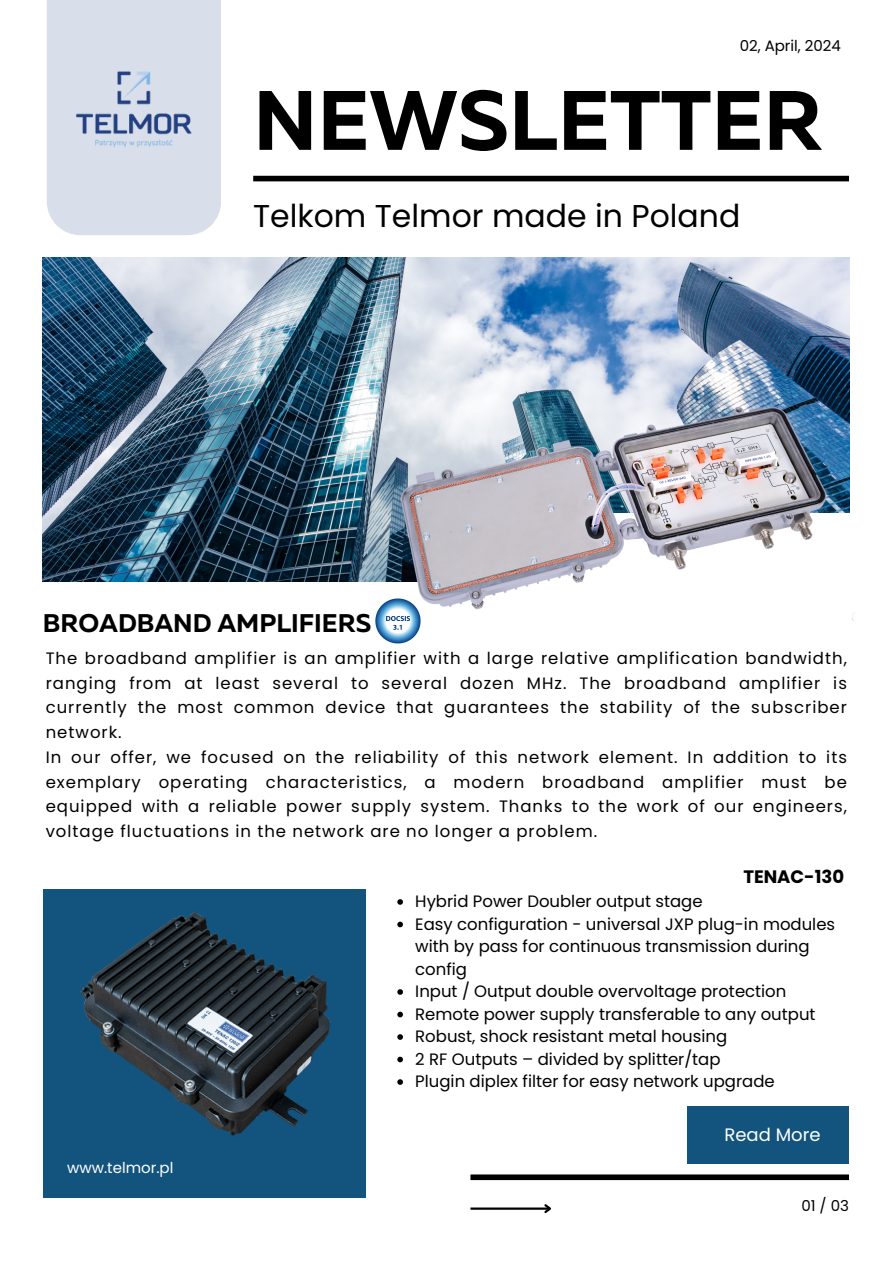
<style>
.page{position:relative;width:894px;height:1264px;background:#fff}
.page>*{position:absolute;margin:0;border:0;box-sizing:border-box;transform-origin:0 0}
.t1{font:700 84px "Muller";color:#000}
.t2{font:31.5px "Poppins";color:#000}
.t3{font:700 25.5px "Muller";color:#000}
.t4{font:700 18px "Poppins";color:#000}
.t5{font:18px "Poppins";color:#fff}
.t6{font:16.5px/24.8px "Poppins";letter-spacing:.06em;color:#000}
.t7{font:16.5px/22.5px "Poppins";color:#000}
.t8{font:15px "Poppins";color:#000}
.t9{font:15px "Poppins";color:#fff}
</style>
<div class="page">
<img style="left:43px;top:258px;width:805px;height:324px">
<div style="left:47px;top:0;width:174px;height:235px;background:#d8dfea"></div>
<div style="left:253px;top:176px;width:595px;height:5px;background:#000"></div>
<div style="left:470px;top:1174px;width:378px;height:6px;background:#000"></div>
<div style="left:43px;top:889px;width:322px;height:308px;background:#13547e"></div>
<div style="left:687px;top:1106px;width:161px;height:57px;background:#13547e"></div>
<hr style="left:470px;top:1207px;width:80px;height:2px;background:#000">
<svg style="left:542px;top:1204px;width:9px;height:9px"></svg>
<img style="left:47px;top:15px;width:174px;height:183px">
<img style="left:381px;top:335px;width:472px;height:286px">
<img style="left:80px;top:889px;width:286px;height:300px">
<img style="left:375px;top:597px;width:46px;height:47px">
<svg style="left:397px;top:899px;width:6px;height:5px"></svg>
<svg style="left:397px;top:921px;width:6px;height:6px"></svg>
<svg style="left:397px;top:989px;width:6px;height:5px"></svg>
<svg style="left:397px;top:1011px;width:6px;height:6px"></svg>
<svg style="left:397px;top:1034px;width:6px;height:5px"></svg>
<svg style="left:397px;top:1056px;width:6px;height:6px"></svg>
<svg style="left:397px;top:1079px;width:6px;height:5px"></svg>
<h3 class="t8" style="left:739px;top:35px;width:103px">02, April, 2024</h3>
<p class="t1" style="left:253px;top:85px;width:571px">NEWSLETTER</p>
<p class="t2" style="left:253px;top:194px;width:488px">Telkom Telmor made in Poland</p>
<h5 class="t3" style="left:43px;top:612px;width:330px">BROADBAND AMPLIFIERS</h5>
<h4 class="t6" style="left:46px;top:645px;width:802px">The broadband amplifier is an amplifier with a large relative amplification bandwidth, ranging from at least several to several dozen MHz. The broadband amplifier is currently the most common device that guarantees the stability of the subscriber network.<br>In our offer, we focused on the reliability of this network element. In addition to its exemplary operating characteristics, a modern broadband amplifier must be equipped with a reliable power supply system. Thanks to the work of our engineers, voltage fluctuations in the network are no longer a problem.</h4>
<p class="t4" style="left:743px;top:864px;width:102px">TENAC-130</p>
<p class="t7" style="left:415px;top:890px;width:289px">Hybrid Power Doubler output stage</p>
<p class="t7" style="left:415px;top:912px;width:421px">Easy configuration - universal JXP plug-in modules with by pass for continuous transmission during config</p>
<p class="t7" style="left:415px;top:980px;width:372px">Input / Output double overvoltage protection</p>
<p class="t7" style="left:415px;top:1002px;width:401px">Remote power supply transferable to any output</p>
<p class="t7" style="left:415px;top:1025px;width:313px">Robust, shock resistant metal housing</p>
<h5 class="t7" style="left:415px;top:1047px;width:307px">2 RF Outputs – divided by splitter/tap</h5>
<p class="t7" style="left:415px;top:1070px;width:361px">Plugin diplex filter for easy network upgrade</p>
<p class="t9" style="left:67px;top:1157px;width:108px">www.telmor.pl</p>
<p class="t5" style="left:724px;top:1121px;width:98px">Read More</p>
<p class="t8" style="left:801px;top:1195px;width:49px">01 / 03</p>
</div>
